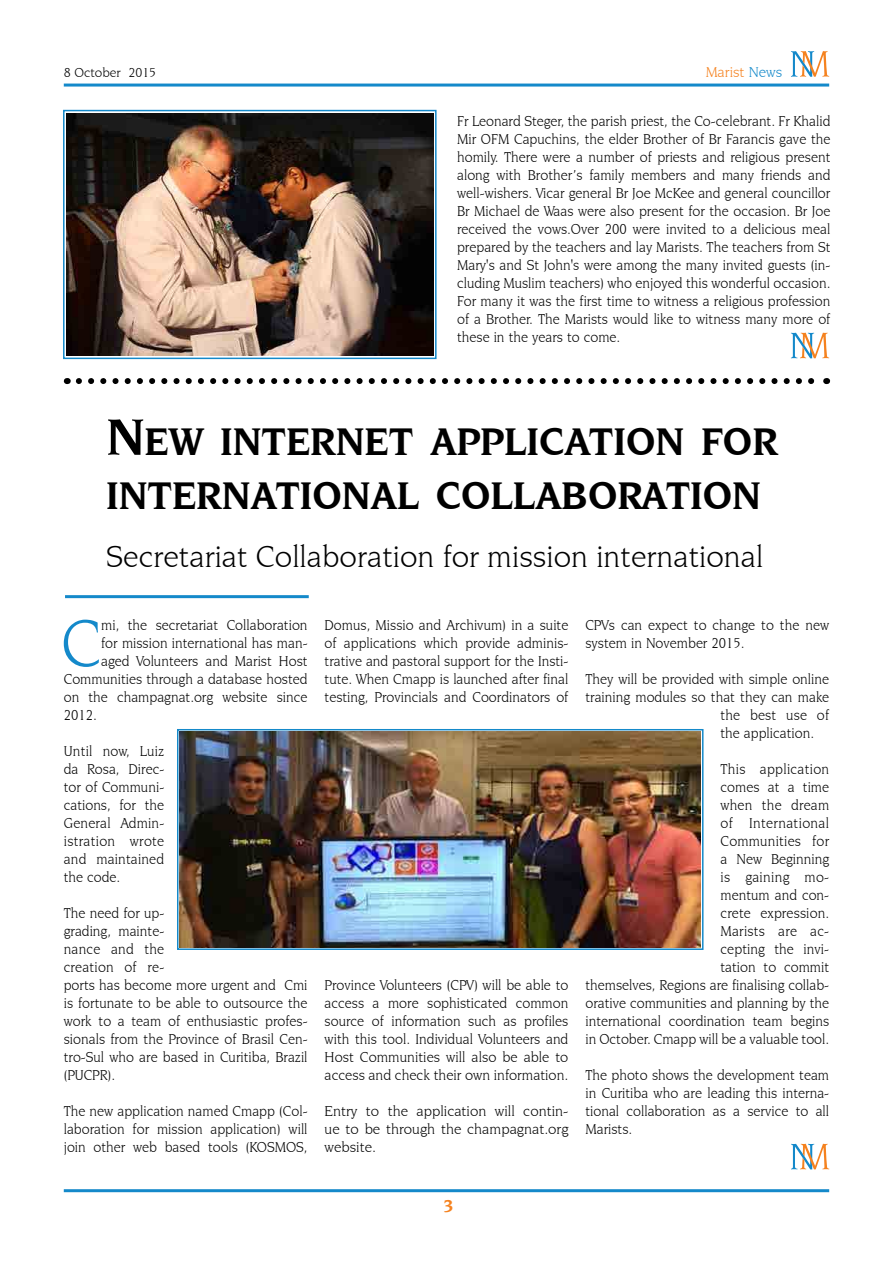
<style>
.page{position:relative;width:893px;height:1263px;background:#fff}
.page>*{position:absolute;margin:0;border:0;box-sizing:border-box;transform-origin:0 0}
.t1{font:70.2px "Novarese IT Cby BT";color:#1489ca;scale:.95 1}
.t2{font:700 40.5px/54px "Novarese IT Cby BT";color:#000}
.t3{font:31.5px "Novarese IT Cby BT";color:#000}
.t4{font:700 18px "Novarese IT Cby BT";color:#f5821f}
.t5{font:15px/18px "Novarese IT Cby BT";color:#000;text-align:justify;scale:.95 1}
.t6{font:15px/18px "Novarese IT Cby BT";color:#000;text-align:justify}
.t7{font:15px "Novarese IT Cby BT";color:#f5821f}
.t8{font:13.5px "Novarese IT Cby BT";color:#000}
.s1{color:#1489ca}
.s2{font-size:54px}
</style>
<div class="page">
<hr style="left:64px;top:1189px;width:765px;height:3px;background:#1489ca">
<hr style="left:64px;top:84px;width:765px;height:3px;background:#1489ca">
<svg style="left:791px;top:51px;width:38px;height:26px"></svg>
<svg style="left:791px;top:1144px;width:38px;height:25px"></svg>
<hr style="left:65px;top:595px;width:244px;height:3px;background:#1489ca">
<svg style="left:791px;top:333px;width:38px;height:25px"></svg>
<svg style="left:79px;top:378px;width:736px;height:6px"></svg>
<img style="left:66px;top:113px;width:367px;height:243px">
<div style="left:63px;top:110px;width:374px;height:249px;border:2px solid #1489ca"></div>
<img style="left:180px;top:732px;width:520px;height:215px">
<div style="left:177px;top:729px;width:526px;height:221px;border:2px solid #1489ca"></div>
<p class="t8" style="left:64px;top:64px;width:94px">8 October 2015</p>
<p class="t7" style="left:706px;top:63px;width:78px">Marist <span class="s1">News</span></p>
<p class="t5" style="left:457px;top:112px;width:394px">Fr Leonard Steger, the parish priest, the Co-celebrant. Fr Khalid Mir OFM Capuchins, the elder Brother of Br Farancis gave the homily. There were a number of priests and religious present along with Brother’s family members and many friends and well-wishers. Vicar general Br Joe McKee and general councillor Br Michael de Waas were also present for the occasion. Br Joe received the vows.Over 200 were invited to a delicious meal prepared by the teachers and lay Marists. The teachers from St Mary's and St John's were among the many invited guests (in&shy;cluding Muslim teachers) who enjoyed this wonderful occasion.<br>For many it was the first time to witness a religious profession of a Brother. The Marists would like to witness many more of these in the years to come.</p>
<h2 class="t2" style="left:106px;top:413px;width:673px"><span class="s2">N</span>EW INTERNET APPLICATION FOR<br>INTERNATIONAL COLLABORATION</h2>
<h3 class="t3" style="left:106px;top:538px;width:659px">Secretariat Collaboration for mission international</h3>
<h1 class="t1" style="left:61px;top:601px;width:44px">C</h1>
<p class="t5" style="left:101px;top:616px;width:219px">mi, the secretariat Collaboration</p>
<p class="t5" style="left:101px;top:634px;width:219px">for mission international has man-</p>
<p class="t5" style="left:101px;top:652px;width:219px">aged Volunteers and Marist Host</p>
<p class="t5" style="left:64px;top:670px;width:258px">Communities through a database hosted</p>
<p class="t5" style="left:64px;top:688px;width:258px">on the champagnat.org website since</p>
<p class="t5" style="left:64px;top:706px;width:36px">2012.</p>
<p class="t5" style="left:64px;top:742px;width:107px">Until now, Luiz da Rosa, Direc&shy;tor of Communi&shy;cations, for the General Admin&shy;istration wrote and maintained the code.</p>
<p class="t5" style="left:64px;top:904px;width:258px;text-align:left">The need for up-<br>grading, mainte-<br>nance and the<br>creation of re-<br>ports has become more urgent and Cmi is fortunate to be able to outsource the work to a team of enthusiastic profes&shy;sionals from the Province of Brasil Cen&shy;tro-Sul who are based in Curitiba, Brazil (PUCPR).</p>
<p class="t5" style="left:64px;top:1102px;width:258px">The new application named Cmapp (Col&shy;laboration for mission application) will join other web based tools (KOSMOS,</p>
<p class="t5" style="left:325px;top:616px;width:258px">Domus, Missio and Archivum) in a suite of applications which provide adminis&shy;trative and pastoral support for the Insti&shy;tute. When Cmapp is launched after final testing, Provincials and Coordinators of</p>
<p class="t5" style="left:325px;top:976px;width:258px">Province Volunteers (CPV) will be able to access a more sophisticated common source of information such as profiles with this tool. Individual Volunteers and Host Communities will also be able to access and check their own information.</p>
<p class="t6" style="left:325px;top:1102px;width:245px">Entry to the application will contin&shy;ue to be through the champagnat.org website.</p>
<p class="t5" style="left:585px;top:616px;width:258px">CPVs can expect to change to the new system in November 2015.</p>
<p class="t5" style="left:585px;top:670px;width:258px">They will be provided with simple online</p>
<p class="t5" style="left:585px;top:688px;width:258px">training modules so that they can make</p>
<p class="t5" style="left:720px;top:706px;width:116px">the best use of</p>
<p class="t5" style="left:720px;top:724px;width:100px">the application.</p>
<p class="t5" style="left:585px;top:760px;width:258px;text-align:right">This application<br>comes at a time<br>when the dream<br>of International<br>Communities for<br>a New Beginning<br>is gaining mo-<br>mentum and con-<br>crete expression.<br>Marists are ac-<br>cepting the invi-<br>tation to commit<br>themselves, Regions are finalising collab&shy;orative communities and planning by the international coordination team begins in October. Cmapp will be a valuable tool.</p>
<p class="t5" style="left:585px;top:1066px;width:258px">The photo shows the development team in Curitiba who are leading this interna&shy;tional collaboration as a service to all Marists.</p>
<p class="t4" style="left:443px;top:1195px;width:12px">3</p>
</div>
